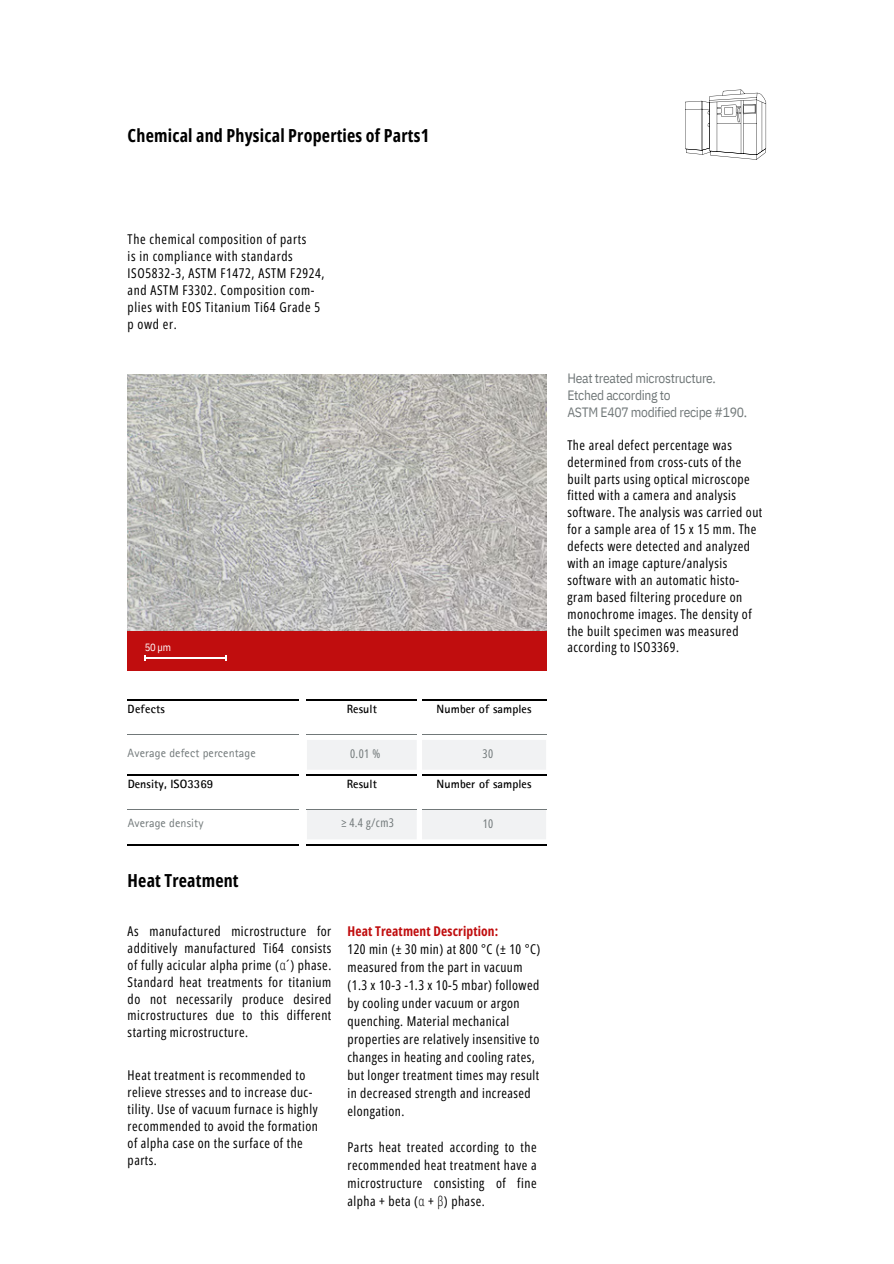
<style>
.page{position:relative;width:894px;height:1264px;background:#fff}
.page>*{position:absolute;margin:0;border:0;box-sizing:border-box;transform-origin:0 0}
.t1{font:700 18px "Open Sans Condensed";letter-spacing:.01em;color:#000}
.t2{font:13.5px/16.8px "Open Sans Condensed";letter-spacing:.035em;color:#000}
.t3{font:13.5px/16.8px "IBM Plex Sans Cond";letter-spacing:-.02em;color:#717879}
.t4{font:700 13.5px "Open Sans Condensed";letter-spacing:.01em;color:#c00d0e}
.t5{font:700 12px "Rotis Sans Serif Pro";letter-spacing:.005em;color:#000}
.t6{font:12px "Rotis Sans Serif Pro";letter-spacing:.01em;color:#717879}
.t7{font:12px "Open Sans Condensed";letter-spacing:.035em;color:#717879}
.t8{font:10.5px "IBM Plex Sans Cond";color:#fff}
.s1{font-weight:300}
</style>
<div class="page">
<img style="left:128px;top:374px;width:418px;height:257px">
<div style="left:128px;top:631px;width:418px;height:39px;background:#c00d0e"></div>
<hr style="left:145px;top:658px;width:80px;height:1px;background:#fff">
<svg style="left:128px;top:700px;width:418px;height:110px"></svg>
<hr style="left:128px;top:844px;width:170px;height:1px;background:#000">
<svg style="left:307px;top:740px;width:239px;height:105px"></svg>
<hr style="left:422px;top:844px;width:124px;height:1px;background:#000">
<hr style="left:128px;top:774px;width:170px;height:1px;background:#000">
<hr style="left:307px;top:774px;width:109px;height:1px;background:#000">
<hr style="left:422px;top:774px;width:124px;height:1px;background:#000">
<hr style="left:128px;top:699px;width:170px;height:1px;background:#000">
<hr style="left:307px;top:699px;width:109px;height:1px;background:#000">
<hr style="left:422px;top:699px;width:124px;height:1px;background:#000">
<hr style="left:128px;top:734px;width:170px;height:1px;background:#717879">
<hr style="left:307px;top:734px;width:109px;height:1px;background:#717879">
<hr style="left:422px;top:734px;width:124px;height:1px;background:#717879">
<hr style="left:128px;top:809px;width:170px;height:1px;background:#717879">
<hr style="left:307px;top:809px;width:109px;height:1px;background:#717879">
<hr style="left:422px;top:809px;width:124px;height:1px;background:#717879">
<svg style="left:685px;top:90px;width:80px;height:70px"></svg>
<h1 class="t1" style="left:128px;top:122px;width:303px">Chemical and Physical Properties of Parts1</h1>
<p class="t2" style="left:128px;top:230px;width:198px">The chemical composition of parts<br>is in compliance with standards<br>ISO5832-3, ASTM F1472, ASTM F2924, and ASTM F3302. Composition com&shy;plies with EOS Titanium Ti64 Grade 5 p owd er.</p>
<p class="t8" style="left:145px;top:639px;width:28px">50 µm</p>
<p class="t5" style="left:128px;top:701px;width:39px">Defects</p>
<p class="t5" style="left:346px;top:701px;width:32px">Result</p>
<p class="t5" style="left:436px;top:701px;width:96px">Number of samples</p>
<p class="t6" style="left:128px;top:746px;width:130px">Average defect percentage</p>
<p class="t5" style="left:128px;top:776px;width:87px">Density, ISO3369</p>
<p class="t7" style="left:350px;top:745px;width:32px">0.01 %</p>
<p class="t5" style="left:346px;top:776px;width:32px">Result</p>
<p class="t7" style="left:482px;top:745px;width:12px">30</p>
<p class="t5" style="left:436px;top:776px;width:96px">Number of samples</p>
<p class="t6" style="left:128px;top:815px;width:77px">Average density</p>
<p class="t7" style="left:341px;top:814px;width:54px">≥ 4.4 g/cm3</p>
<p class="t7" style="left:482px;top:815px;width:12px">10</p>
<h1 class="t1" style="left:128px;top:867px;width:112px">Heat Treatment</h1>
<p class="t2" style="left:128px;top:922px;width:205px;text-align:justify">As manufactured microstructure for additively manufactured Ti64 consists of fully acicular alpha prime (<span class="s1">³</span>´) phase.<br>Standard heat treatments for titanium do not necessarily produce desired microstructures due to this different starting microstructure.</p>
<p class="t2" style="left:128px;top:1066px;width:192px">Heat treatment is recommended to relieve stresses and to increase duc&shy;tility. Use of vacuum furnace is highly recommended to avoid the formation of alpha case on the surface of the parts.</p>
<p class="t4" style="left:347px;top:921px;width:152px">Heat Treatment Description:</p>
<p class="t2" style="left:347px;top:939px;width:194px;line-height:18px">120 min (± 30 min) at 800 °C (± 10 °C) measured from the part in vacuum (1.3 x 10-3 -1.3 x 10-5 mbar) followed by cooling under vacuum or argon quenching. Material mechanical properties are relatively insensitive to changes in heating and cooling rates, but longer treatment times may result in decreased strength and increased elongation.</p>
<p class="t2" style="left:347px;top:1137px;width:190px;line-height:18px;text-align:justify">Parts heat treated according to the recommended heat treatment have a microstructure consisting of fine alpha + beta (<span class="s1">³</span> + <span class="s1">´</span>) phase.</p>
<p class="t3" style="left:567px;top:368px;width:181px">Heat treated microstructure.<br>Etched according to<br>ASTM E407 modified recipe #190.</p>
<p class="t2" style="left:567px;top:436px;width:196px">The areal defect percentage was determined from cross-cuts of the built parts using optical microscope fitted with a camera and analysis software. The analysis was carried out for a sample area of 15 x 15 mm. The defects were detected and analyzed with an image capture/analysis software with an automatic histo&shy;gram based filtering procedure on monochrome images. The density of the built specimen was measured according to ISO3369.</p>
</div>
